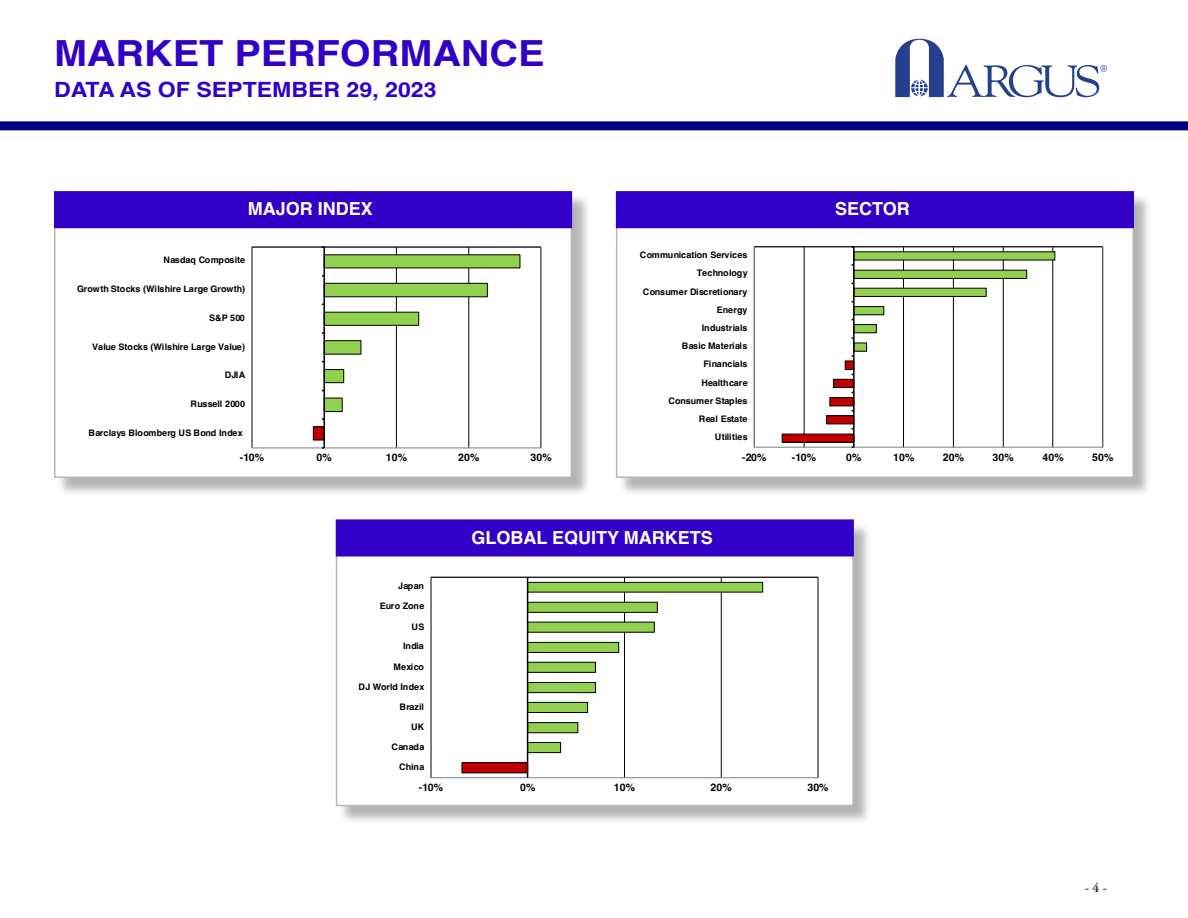
<style>
.page{position:relative;width:1188px;height:918px;background:#fff}
.page>*{position:absolute;margin:0;border:0;box-sizing:border-box;transform-origin:0 0}
.ConCall_Page_Head{font:700 36px "Helvetica";color:#3200c7;scale:1.1 1}
.ConCall_Page_Head-2{font:700 21px "Helvetica";color:#3200c7;scale:1.1 1}
.t1{font:700 18px "Helvetica";color:#fff}
.t2{font:600 13.5px "Adobe Garamond Pro";color:#231f20}
.t3{font:700 10.5px "Helvetica";letter-spacing:.015em;color:#000}
.t4{font:700 9px/18.1px "Helvetica";color:#000;text-align:right}
.t5{font:700 9px "Helvetica";letter-spacing:.025em;color:#000}
.t6{font:700 9px "Helvetica";letter-spacing:-.025em;color:#000}
</style>
<div class="page">
<div style="left:0;top:121px;width:1188px;height:9px;background:#000080"></div>
<svg style="left:895px;top:39px;width:212px;height:58px"></svg>
<div style="left:56px;top:193px;width:535px;height:304px;background:#231f20;opacity:.33"></div>
<div style="left:54px;top:191px;width:518px;height:287px;background:#fff;border:2px solid #b6b7bb"></div>
<div style="left:618px;top:193px;width:535px;height:304px;background:#231f20;opacity:.33"></div>
<div style="left:616px;top:191px;width:518px;height:287px;background:#fff;border:2px solid #b6b7bb"></div>
<div style="left:54px;top:191px;width:518px;height:37px;background:#3200c7;border:2px solid #3200c7"></div>
<div style="left:616px;top:191px;width:518px;height:37px;background:#3200c7;border:2px solid #3200c7"></div>
<div style="left:338px;top:522px;width:535px;height:303px;background:#231f20;opacity:.33"></div>
<div style="left:336px;top:519px;width:518px;height:287px;background:#fff;border:2px solid #b6b7bb"></div>
<div style="left:336px;top:519px;width:518px;height:38px;background:#3200c7;border:2px solid #3200c7"></div>
<hr style="left:396px;top:247px;width:1px;height:201px;background:#000">
<hr style="left:469px;top:247px;width:1px;height:201px;background:#000">
<hr style="left:541px;top:247px;width:1px;height:201px;background:#000">
<div style="left:251px;top:247px;width:290px;height:201px;border:1px solid #808080"></div>
<div style="left:313px;top:427px;width:11px;height:13px;background:#c00000"></div>
<div style="left:313px;top:427px;width:12px;height:13px;border:1px solid #000"></div>
<hr style="left:252px;top:247px;width:289px;height:1px;background:#000">
<hr style="left:323px;top:247px;width:2px;height:201px;background:#000">
<svg style="left:322px;top:254px;width:199px;height:158px"></svg>
<hr style="left:804px;top:247px;width:1px;height:200px;background:#000">
<hr style="left:903px;top:247px;width:1px;height:200px;background:#000">
<hr style="left:953px;top:247px;width:1px;height:200px;background:#000">
<hr style="left:1003px;top:247px;width:1px;height:200px;background:#000">
<hr style="left:1053px;top:247px;width:1px;height:200px;background:#000">
<div style="left:754px;top:247px;width:349px;height:201px;border:1px solid #808080"></div>
<div style="left:854px;top:307px;width:30px;height:8px;background:#92d050"></div>
<div style="left:853px;top:306px;width:31px;height:9px;border:1px solid #000"></div>
<div style="left:854px;top:325px;width:22px;height:8px;background:#92d050"></div>
<div style="left:853px;top:324px;width:24px;height:9px;border:1px solid #000"></div>
<div style="left:854px;top:343px;width:13px;height:8px;background:#92d050"></div>
<div style="left:845px;top:361px;width:9px;height:9px;background:#c00000"></div>
<div style="left:845px;top:361px;width:9px;height:9px;border:1px solid #000"></div>
<div style="left:834px;top:379px;width:20px;height:9px;background:#c00000"></div>
<div style="left:833px;top:379px;width:21px;height:9px;border:1px solid #000"></div>
<div style="left:830px;top:398px;width:24px;height:8px;background:#c00000"></div>
<div style="left:829px;top:397px;width:25px;height:9px;border:1px solid #000"></div>
<div style="left:826px;top:416px;width:28px;height:8px;background:#c00000"></div>
<div style="left:826px;top:415px;width:28px;height:9px;border:1px solid #000"></div>
<div style="left:782px;top:434px;width:72px;height:8px;background:#c00000"></div>
<div style="left:782px;top:434px;width:72px;height:9px;border:1px solid #000"></div>
<hr style="left:754px;top:246px;width:349px;height:1px;background:#000">
<hr style="left:853px;top:247px;width:2px;height:200px;background:#000">
<svg style="left:852px;top:246px;width:204px;height:56px"></svg>
<hr style="left:624px;top:577px;width:1px;height:201px;background:#000">
<hr style="left:721px;top:577px;width:1px;height:201px;background:#000">
<hr style="left:818px;top:577px;width:1px;height:201px;background:#000">
<div style="left:430px;top:577px;width:388px;height:201px;border:1px solid #808080"></div>
<div style="left:462px;top:763px;width:66px;height:10px;background:#c00000"></div>
<div style="left:462px;top:762px;width:66px;height:11px;border:1px solid #000"></div>
<svg style="left:528px;top:582px;width:235px;height:171px"></svg>
<hr style="left:431px;top:577px;width:387px;height:1px;background:#000">
<hr style="left:527px;top:577px;width:1px;height:201px;background:#000">
<p class="ConCall_Page_Head" style="left:54px;top:31px;width:447px">MARKET PERFORMANCE</p>
<p class="ConCall_Page_Head-2" style="left:54px;top:77px;width:349px">DATA AS OF SEPTEMBER 29, 2023</p>
<p class="t1" style="left:248px;top:198px;width:127px">MAJOR INDEX</p>
<p class="t1" style="left:835px;top:198px;width:76px">SECTOR</p>
<p class="t4" style="left:164px;top:252px;width:83px">Nasdaq Composite</p>
<p class="t4" style="left:77px;top:281px;width:169px">Growth Stocks (Wilshire Large Growth)</p>
<p class="t4" style="left:209px;top:310px;width:37px">S&amp;P 500</p>
<p class="t4" style="left:92px;top:338px;width:155px">Value Stocks (Wilshire Large Value)</p>
<p class="t4" style="left:225px;top:367px;width:22px">DJIA</p>
<p class="t5" style="left:191px;top:398px;width:56px">Russell 2000</p>
<p class="t5" style="left:89px;top:427px;width:156px">Barclays Bloomberg US Bond Index</p>
<p class="t3" style="left:240px;top:451px;width:26px">-10%</p>
<p class="t3" style="left:317px;top:451px;width:17px">0%</p>
<p class="t3" style="left:386px;top:451px;width:23px">10%</p>
<p class="t3" style="left:458px;top:451px;width:23px">20%</p>
<p class="t3" style="left:530px;top:451px;width:23px">30%</p>
<p class="t4" style="left:640px;top:247px;width:109px">Communication Services<br>Technology<br>Consumer Discretionary<br>Energy<br>Industrials<br>Basic Materials<br>Financials<br>Healthcare<br>Consumer Staples<br>Real Estate<br>Utilities</p>
<p class="t3" style="left:742px;top:451px;width:26px">-20%</p>
<p class="t3" style="left:792px;top:451px;width:26px">-10%</p>
<p class="t3" style="left:846px;top:451px;width:17px">0%</p>
<p class="t3" style="left:893px;top:451px;width:23px">10%</p>
<p class="t3" style="left:943px;top:451px;width:23px">20%</p>
<p class="t3" style="left:993px;top:451px;width:23px">30%</p>
<p class="t3" style="left:1042px;top:451px;width:23px">40%</p>
<p class="t3" style="left:1092px;top:451px;width:23px">50%</p>
<p class="t4" style="left:398px;top:578px;width:27px">Japan</p>
<p class="t4" style="left:380px;top:598px;width:46px">Euro Zone</p>
<p class="t4" style="left:412px;top:618px;width:14px">US</p>
<p class="t4" style="left:403px;top:638px;width:22px">India</p>
<p class="t4" style="left:394px;top:659px;width:32px">Mexico</p>
<p class="t6" style="left:359px;top:681px;width:67px">DJ World Index</p>
<p class="t4" style="left:400px;top:699px;width:26px">Brazil</p>
<p class="t4" style="left:411px;top:718px;width:15px">UK</p>
<p class="t4" style="left:392px;top:739px;width:34px">Canada</p>
<p class="t4" style="left:399px;top:759px;width:27px">China</p>
<p class="t1" style="left:472px;top:526px;width:243px">GLOBAL EQUITY MARKETS</p>
<p class="t3" style="left:419px;top:781px;width:26px">-10%</p>
<p class="t3" style="left:520px;top:781px;width:17px">0%</p>
<p class="t3" style="left:614px;top:781px;width:23px">10%</p>
<p class="t3" style="left:711px;top:781px;width:23px">20%</p>
<p class="t3" style="left:807px;top:781px;width:23px">30%</p>
<h3 class="t2" style="left:1085px;top:880px;width:24px">- 4 -</h3>
</div>
